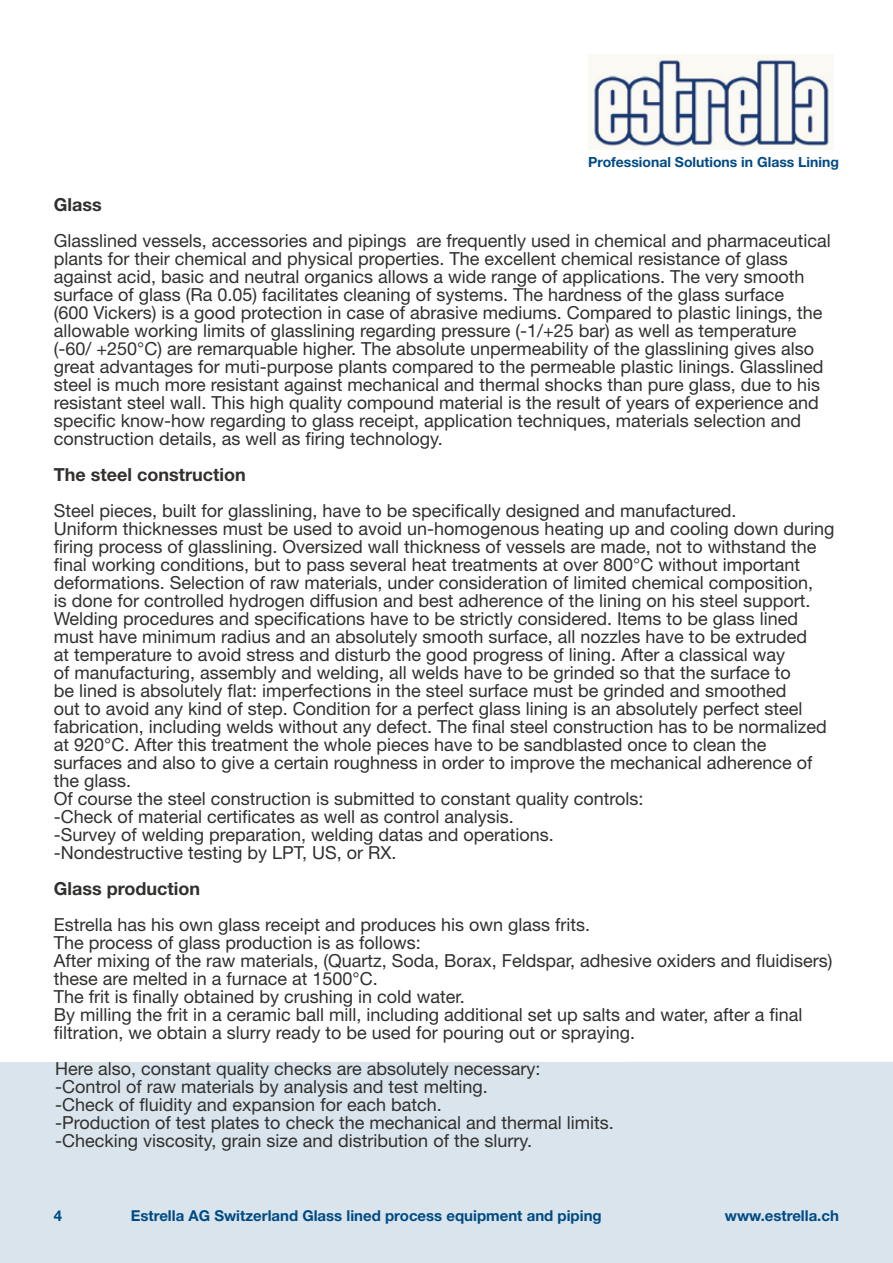
<style>
.page{position:relative;width:893px;height:1263px;background:#fff}
.page>*{position:absolute;margin:0;border:0;box-sizing:border-box;transform-origin:0 0}
.t1{font:18px/18px "Helvetica Neue";color:#31302e}
.t2{font:700 18px "Helvetica Neue";color:#31302e}
.t3{font:700 15px "Helvetica Neue";color:#004a84}
.t4{font:700 13.95px "Helvetica Neue";color:#004a84}
</style>
<div class="page">
<img style="left:589px;top:54px;width:245px;height:95px">
<div style="left:0;top:1062px;width:892px;height:201px;background:#d9e4ec"></div>
<svg style="left:892px;top:1062px;width:1px;height:201px"></svg>
<p class="t4" style="left:588px;top:153px;width:252px">Professional Solutions in Glass Lining</p>
<p class="t2" style="left:54px;top:193px;width:49px">Glass</p>
<p class="t1" style="left:54px;top:231px;width:778px">Glasslined vessels, accessories and pipings are frequently used in chemical and pharmaceutical plants for their chemical and physical properties. The excellent chemical resistance of glass against acid, basic and neutral organics allows a wide range of applications. The very smooth surface of glass (Ra 0.05) facilitates cleaning of systems. The hardness of the glass surface<br>(600 Vickers) is a good protection in case of abrasive mediums. Compared to plastic linings, the allowable working limits of glasslining regarding pressure (-1/+25 bar) as well as temperature (-60/ +250°C) are remarquable higher. The absolute unpermeability of the glasslining gives also great advantages for muti-purpose plants compared to the permeable plastic linings. Glasslined steel is much more resistant against mechanical and thermal shocks than pure glass, due to his resistant steel wall. This high quality compound material is the result of years of experience and specific know-how regarding to glass receipt, application techniques, materials selection and construction details, as well as firing technology.</p>
<p class="t2" style="left:54px;top:463px;width:193px">The steel construction</p>
<p class="t1" style="left:54px;top:501px;width:782px">Steel pieces, built for glasslining, have to be specifically designed and manufactured.<br>Uniform thicknesses must be used to avoid un-homogenous heating up and cooling down during firing process of glasslining. Oversized wall thickness of vessels are made, not to withstand the final working conditions, but to pass several heat treatments at over 800°C without important deformations. Selection of raw materials, under consideration of limited chemical composition,<br>is done for controlled hydrogen diffusion and best adherence of the lining on his steel support.<br>Welding procedures and specifications have to be strictly considered. Items to be glass lined must have minimum radius and an absolutely smooth surface, all nozzles have to be extruded<br>at temperature to avoid stress and disturb the good progress of lining. After a classical way<br>of manufacturing, assembly and welding, all welds have to be grinded so that the surface to<br>be lined is absolutely flat: imperfections in the steel surface must be grinded and smoothed<br>out to avoid any kind of step. Condition for a perfect glass lining is an absolutely perfect steel fabrication, including welds without any defect. The final steel construction has to be normalized at 920°C. After this treatment the whole pieces have to be sandblasted once to clean the surfaces and also to give a certain roughness in order to improve the mechanical adherence of the glass.<br>Of course the steel construction is submitted to constant quality controls:<br>-Check of material certificates as well as control analysis.<br>-Survey of welding preparation, welding datas and operations.<br>-Nondestructive testing by LPT, US, or RX.</p>
<p class="t2" style="left:54px;top:877px;width:148px">Glass production</p>
<p class="t1" style="left:54px;top:915px;width:780px">Estrella has his own glass receipt and produces his own glass frits.<br>The process of glass production is as follows:<br>After mixing of the raw materials, (Quartz, Soda, Borax, Feldspar, adhesive oxiders and fluidisers) these are melted in a furnace at 1500°C.<br>The frit is finally obtained by crushing in cold water.<br>By milling the frit in a ceramic ball mill, including additional set up salts and water, after a final filtration, we obtain a slurry ready to be used for pouring out or spraying.</p>
<p class="t1" style="left:55px;top:1059px;width:560px">Here also, constant quality checks are absolutely necessary:<br>-Control of raw materials by analysis and test melting.<br>-Check of fluidity and expansion for each batch.<br>-Production of test plates to check the mechanical and thermal limits. -Checking viscosity, grain size and distribution of the slurry.</p>
<p class="t3" style="left:54px;top:1206px;width:10px">4</p>
<p class="t3" style="left:131px;top:1206px;width:472px">Estrella AG Switzerland Glass lined process equipment and piping</p>
<p class="t3" style="left:725px;top:1206px;width:116px">www.estrella.ch</p>
</div>
